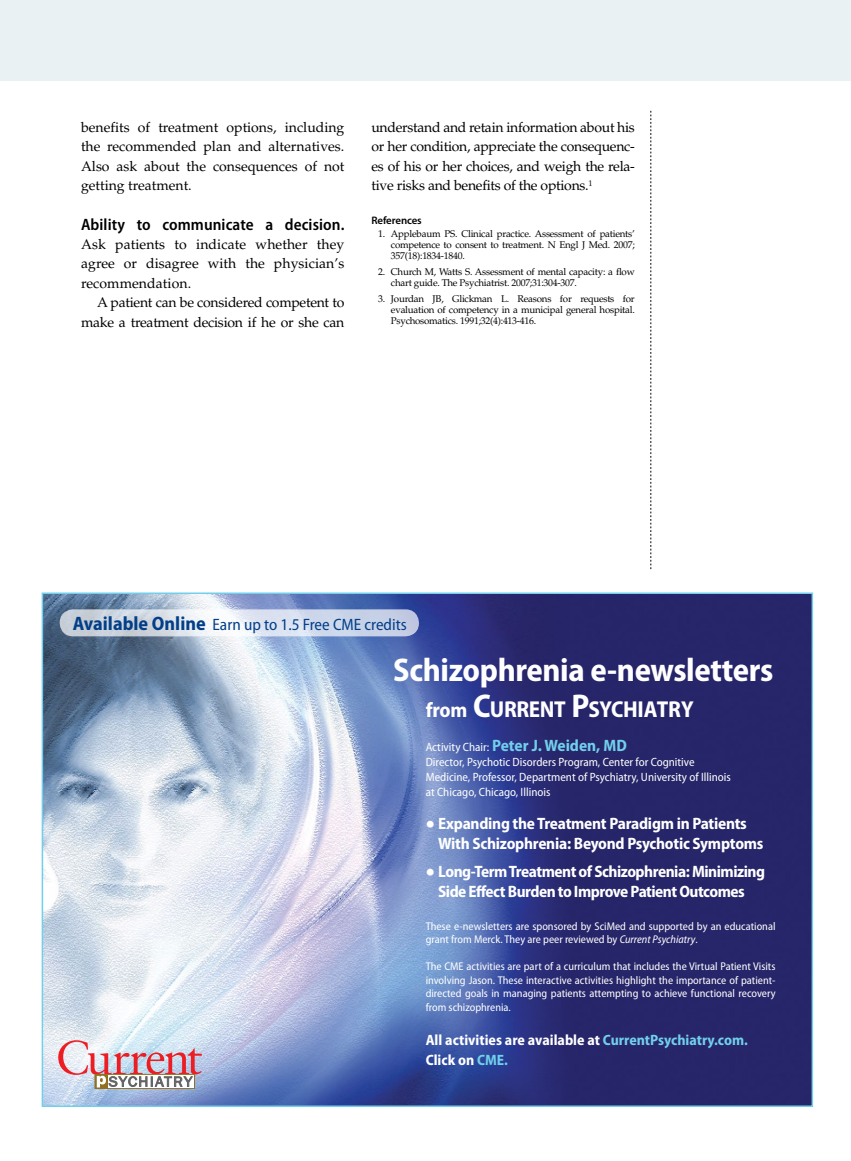
<style>
.page{position:relative;width:851px;height:1161px;background:#fff}
.page>*{position:absolute;margin:0;border:0;box-sizing:border-box;transform-origin:0 0}
.t1{font:700 semi-condensed 33px "Myriad Pro";letter-spacing:-.01em;color:#fff}
.t2{font:700 semi-condensed 23.1px "Myriad Pro";letter-spacing:-.015em;color:#fff}
.t3{font:700 semi-condensed 16.5px/19.5px "Myriad Pro";letter-spacing:-.03em;color:#fff}
.t4{font:semi-condensed 16.5px "Myriad Pro";color:#023f88}
.t5{font:600 semi-condensed 16.5px "Myriad Pro";letter-spacing:.005em;color:#000}
.t6{font:700 semi-condensed 16.5px "Myriad Pro";color:#71cfeb}
.t7{font:700 semi-condensed 15px/19.5px "Myriad Pro";color:#fff}
.t8{font:14.1px/19.5px "Palatino LT Std";letter-spacing:-.02em;color:#000;text-align:justify}
.t9{font:semi-condensed 12px/15px "Myriad Pro";color:#fff}
.t10{font:semi-condensed 11.25px/13.5px "Myriad Pro";color:#fff}
.t11{font:600 10.8px "Myriad Pro";letter-spacing:-.01em;color:#000}
.t12{font:9.75px/11.2px "Palatino LT Std";letter-spacing:-.025em;color:#000;text-align:justify}
.s1{font-weight:700;font-size:19.5px}
.s2{font-size:21px}
.s3{font-size:33px}
.s4{font-weight:400;font-size:12px;color:#fff}
.s5{font-weight:600;font-size:30px}
.s6{font-style:italic}
.s7{color:#71cfeb}
</style>
<div class="page">
<div style="left:0;top:0;width:850px;height:81px;background:#eaf1f2"></div>
<svg style="left:650px;top:111px;width:1px;height:458px"></svg>
<img style="left:45px;top:595px;width:765px;height:509px">
<svg style="left:60px;top:609px;width:359px;height:27px;background:#d4dbe8"></svg>
<div style="left:95px;top:1074px;width:99px;height:15px;border:1px solid #91701f"></div>
<div style="left:95px;top:1074px;width:12px;height:15px;background:#91701f"></div>
<svg style="left:58px;top:1040px;width:144px;height:48px"></svg>
<p class="t8" style="left:81px;top:118px;width:265px">benefits of treatment options, including the recommended plan and alternatives.<br>Also ask about the consequences of not getting treatment.</p>
<p class="t5" style="left:81px;top:214px;width:265px">Ability to communicate a decision.</p>
<p class="t8" style="left:81px;top:235px;width:265px">Ask patients to indicate whether they agree or disagree with the physician’s recommendation.</p>
<p class="t8" style="left:81px;top:293px;width:265px;text-align:right">A patient can be considered competent to make a treatment decision if he or she can</p>
<p class="t8" style="left:371px;top:118px;width:265px">understand and retain information about his or her condition, appreciate the consequenc&shy;es of his or her choices, and weigh the rela&shy;tive risks and benefits of the options.<sup>1</sup></p>
<p class="t11" style="left:371px;top:213px;width:52px">References</p>
<p class="t12" style="left:391px;top:228px;width:245px;text-indent:-13px">1. Applebaum PS. Clinical practice. Assessment of patients’ competence to consent to treatment. N Engl J Med. 2007; 357(18):1834-1840.</p>
<p class="t12" style="left:391px;top:266px;width:245px;text-indent:-13px">2. Church M, Watts S. Assessment of mental capacity: a flow chart guide. The Psychiatrist. 2007;31:304-307.</p>
<p class="t12" style="left:391px;top:293px;width:245px;text-indent:-13px">3. Jourdan JB, Glickman L. Reasons for requests for evaluation of competency in a municipal general hospital.<br>Psychosomatics. 1991;32(4):413-416.</p>
<p class="t4" style="left:73px;top:614px;width:335px"><span class="s1">Available Online</span> Earn up to 1.5 Free CME credits</p>
<h1 class="t1" style="left:393px;top:648px;width:381px">Schizophrenia e-newsletters</h1>
<h2 class="t2" style="left:425px;top:694px;width:269px"><span class="s2">from</span> <span class="s3">C</span>URRENT <span class="s3">P</span>SYCHIATRY</h2>
<p class="t6" style="left:425px;top:735px;width:203px"><span class="s4">Activity Chair:</span> Peter J. Weiden, MD</p>
<p class="t9" style="left:425px;top:754px;width:307px">Director, Psychotic Disorders Program, Center for Cognitive<br>Medicine, Professor, Department of Psychiatry, University of Illinois at Chicago, Chicago, Illinois</p>
<p class="t3" style="left:438px;top:813px;width:327px;text-indent:-12px"><span class="s5">•</span> Expanding the Treatment Paradigm in Patients<br>With Schizophrenia: Beyond Psychotic Symptoms</p>
<p class="t3" style="left:425px;top:861px;width:341px;text-align:center"><span class="s5">•</span> Long-Term Treatment of Schizophrenia: Minimizing<br>Side Effect Burden to Improve Patient Outcomes</p>
<p class="t10" style="left:425px;top:919px;width:351px">These e-newsletters are sponsored by SciMed and supported by an educational grant from Merck. They are peer reviewed by <span class="s6">Current Psychiatry</span>.</p>
<p class="t10" style="left:425px;top:959px;width:351px;text-align:justify">The CME activities are part of a curriculum that includes the Virtual Patient Visits involving Jason. These interactive activities highlight the importance of patient&shy;directed goals in managing patients attempting to achieve functional recovery from schizophrenia.</p>
<p class="t7" style="left:425px;top:1030px;width:323px">All activities are available at <span class="s7">CurrentPsychiatry.com.<br></span>Click on <span class="s7">CME.</span></p>
</div>
